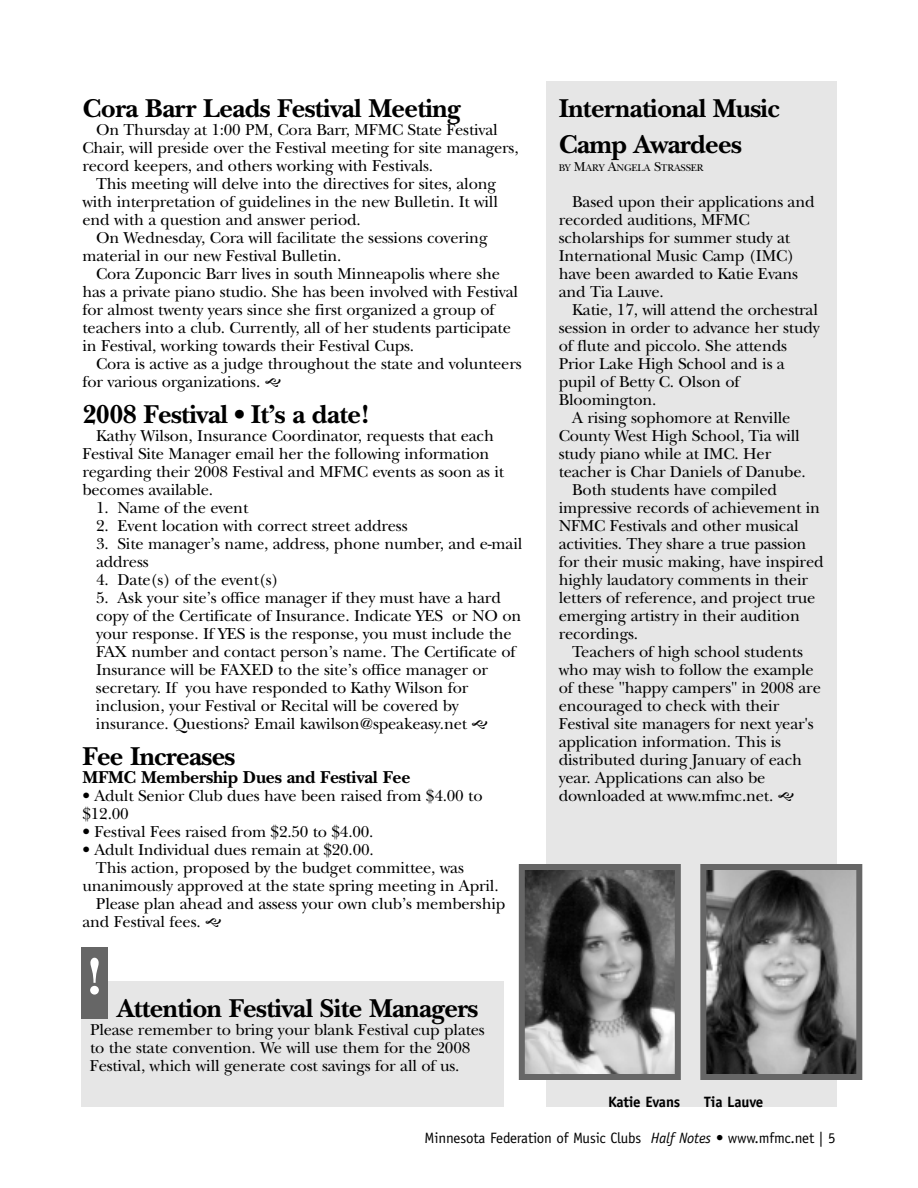
<style>
.page{position:relative;width:918px;height:1188px;background:#fff}
.page>*{position:absolute;margin:0;border:0;box-sizing:border-box;transform-origin:0 0}
.t1{font:700 54px "New Baskerville";color:#fff}
.t2{font:700 27px/36px "New Baskerville";letter-spacing:-.02em;color:#000}
.t3{font:700 18px "New Baskerville";letter-spacing:-.01em;color:#000}
.t4{font:16.5px/18px "New Baskerville";letter-spacing:-.01em;color:#000}
.t5{font:15px "Officina Sans";letter-spacing:-.01em;color:#000}
.t6{font:700 15px "Officina Sans";letter-spacing:-.01em;color:#000}
.t7{font:10.2px "New Baskerville";letter-spacing:-.015em;color:#000}
.s1{font-size:13.5px}
.s2{font-style:italic}
</style>
<div class="page">
<div style="left:547px;top:81px;width:290px;height:1026px;background:#e6e6e6"></div>
<img style="left:526px;top:871px;width:148px;height:202px">
<div style="left:519px;top:864px;width:162px;height:216px;border:6px solid #666"></div>
<img style="left:707px;top:871px;width:148px;height:202px">
<div style="left:700px;top:864px;width:162px;height:216px;border:6px solid #666"></div>
<div style="left:81px;top:981px;width:422px;height:126px;background:#e6e6e6"></div>
<div style="left:81px;top:947px;width:27px;height:72px;background:#666"></div>
<h2 class="t2" style="left:82px;top:90px;width:380px">Cora Barr Leads Festival Meeting</h2>
<p class="t4" style="left:83px;top:121px;width:438px;text-indent:13px">On Thursday at 1:00 PM, Cora Barr, MFMC State Festival<br>Chair, will preside over the Festival meeting for site managers, record keepers, and others working with Festivals.</p>
<p class="t4" style="left:83px;top:175px;width:417px;text-align:justify;text-indent:13px">This meeting will delve into the directives for sites, along with interpretation of guidelines in the new Bulletin. It will end with a question and answer period.</p>
<p class="t4" style="left:83px;top:229px;width:407px;text-indent:13px">On Wednesday, Cora will facilitate the sessions covering material in our new Festival Bulletin.</p>
<p class="t4" style="left:83px;top:265px;width:437px;text-indent:13px">Cora Zuponcic Barr lives in south Minneapolis where she has a private piano studio. She has been involved with Festival for almost twenty years since she first organized a group of teachers into a club. Currently, all of her students participate in Festival, working towards their Festival Cups.</p>
<p class="t4" style="left:83px;top:355px;width:441px;text-indent:13px">Cora is active as a judge throughout the state and volunteers for various organizations.</p>
<h2 class="t2" style="left:82px;top:396px;width:289px">2008 Festival • It’s a date!</h2>
<p class="t4" style="left:83px;top:427px;width:423px;text-indent:13px">Kathy Wilson, Insurance Coordinator, requests that each Festival Site Manager email her the following information regarding their 2008 Festival and MFMC events as soon as it becomes available.</p>
<p class="t4" style="left:96px;top:499px;width:154px">1. Name of the event</p>
<p class="t4" style="left:96px;top:517px;width:313px">2. Event location with correct street address</p>
<p class="t4" style="left:96px;top:535px;width:428px">3. Site manager’s name, address, phone number, and e-mail address</p>
<p class="t4" style="left:96px;top:571px;width:184px">4. Date(s) of the event(s)</p>
<p class="t4" style="left:96px;top:589px;width:427px">5. Ask your site’s office manager if they must have a hard copy of the Certificate of Insurance. Indicate YES or NO on your response. If YES is the response, you must include the FAX number and contact person’s name. The Certificate of Insurance will be FAXED to the site’s office manager or secretary. If you have responded to Kathy Wilson for inclusion, your Festival or Recital will be covered by insurance. Questions? Email kawilson@speakeasy.net</p>
<h2 class="t2" style="left:82px;top:738px;width:154px">Fee Increases</h2>
<p class="t3" style="left:82px;top:767px;width:329px">MFMC Membership Dues and Festival Fee</p>
<p class="t4" style="left:82px;top:787px;width:402px">• Adult Senior Club dues have been raised from $4.00 to $12.00</p>
<p class="t4" style="left:82px;top:823px;width:293px">• Festival Fees raised from $2.50 to $4.00.</p>
<p class="t4" style="left:82px;top:841px;width:293px">• Adult Individual dues remain at $20.00.</p>
<p class="t4" style="left:96px;top:859px;width:369px">This action, proposed by the budget committee, was</p>
<p class="t4" style="left:82px;top:877px;width:418px">unanimously approved at the state spring meeting in April.</p>
<p class="t4" style="left:96px;top:895px;width:411px">Please plan ahead and assess your own club’s membership</p>
<p class="t4" style="left:82px;top:913px;width:120px">and Festival fees.</p>
<h1 class="t1" style="left:85px;top:945px;width:21px">!</h1>
<h2 class="t2" style="left:117px;top:990px;width:363px">Attention Festival Site Managers</h2>
<p class="t4" style="left:90px;top:1021px;width:396px">Please remember to bring your blank Festival cup plates to the state convention. We will use them for the 2008<br>Festival, which will generate cost savings for all of us.</p>
<h2 class="t2" style="left:559px;top:90px;width:223px">International Music<br>Camp Awardees</h2>
<p class="t7" style="left:559px;top:162px;width:146px">BY <span class="s1">M</span>ARY <span class="s1">A</span>NGELA <span class="s1">S</span>TRASSER</p>
<p class="t4" style="left:559px;top:193px;width:257px;text-indent:14px">Based upon their applications and recorded auditions, MFMC scholarships for summer study at<br>International Music Camp (IMC) have been awarded to Katie Evans and Tia Lauve.</p>
<p class="t4" style="left:572px;top:301px;width:247px">Katie, 17, will attend the orchestral</p>
<p class="t4" style="left:559px;top:319px;width:263px">session in order to advance her study</p>
<p class="t4" style="left:559px;top:337px;width:230px">of flute and piccolo. She attends</p>
<p class="t4" style="left:559px;top:355px;width:228px">Prior Lake High School and is a</p>
<p class="t4" style="left:559px;top:373px;width:183px">pupil of Betty C. Olson of</p>
<p class="t4" style="left:559px;top:391px;width:99px">Bloomington.</p>
<p class="t4" style="left:572px;top:409px;width:220px">A rising sophomore at Renville</p>
<p class="t4" style="left:559px;top:427px;width:243px">County West High School, Tia will</p>
<p class="t4" style="left:559px;top:445px;width:214px">study piano while at IMC. Her</p>
<p class="t4" style="left:559px;top:463px;width:248px">teacher is Char Daniels of Danube.</p>
<p class="t4" style="left:572px;top:481px;width:206px">Both students have compiled</p>
<p class="t4" style="left:559px;top:499px;width:263px">impressive records of achievement in</p>
<p class="t4" style="left:559px;top:517px;width:241px">NFMC Festivals and other musical</p>
<p class="t4" style="left:559px;top:535px;width:249px">activities. They share a true passion</p>
<p class="t4" style="left:559px;top:553px;width:266px">for their music making, have inspired</p>
<p class="t4" style="left:559px;top:571px;width:251px">highly laudatory comments in their</p>
<p class="t4" style="left:559px;top:589px;width:258px">letters of reference, and project true</p>
<p class="t4" style="left:559px;top:607px;width:243px">emerging artistry in their audition</p>
<p class="t4" style="left:559px;top:625px;width:81px">recordings.</p>
<p class="t4" style="left:572px;top:643px;width:232px">Teachers of high school students</p>
<p class="t4" style="left:559px;top:661px;width:256px">who may wish to follow the example</p>
<p class="t4" style="left:559px;top:679px;width:264px">of these "happy campers" in 2008 are</p>
<p class="t4" style="left:559px;top:697px;width:222px">encouraged to check with their</p>
<p class="t4" style="left:559px;top:715px;width:257px">Festival site managers for next year's</p>
<p class="t4" style="left:559px;top:733px;width:224px">application information. This is</p>
<p class="t4" style="left:559px;top:751px;width:245px">distributed during January of each</p>
<p class="t4" style="left:559px;top:769px;width:208px">year. Applications can also be</p>
<p class="t4" style="left:559px;top:787px;width:216px">downloaded at www.mfmc.net.</p>
<p class="t6" style="left:608px;top:1093px;width:74px">Katie Evans</p>
<p class="t6" style="left:704px;top:1093px;width:61px">Tia Lauve</p>
<p class="t5" style="left:425px;top:1129px;width:412px">Minnesota Federation of Music Clubs <span class="s2">Half Notes •</span> www.mfmc.net | 5</p>
</div>
